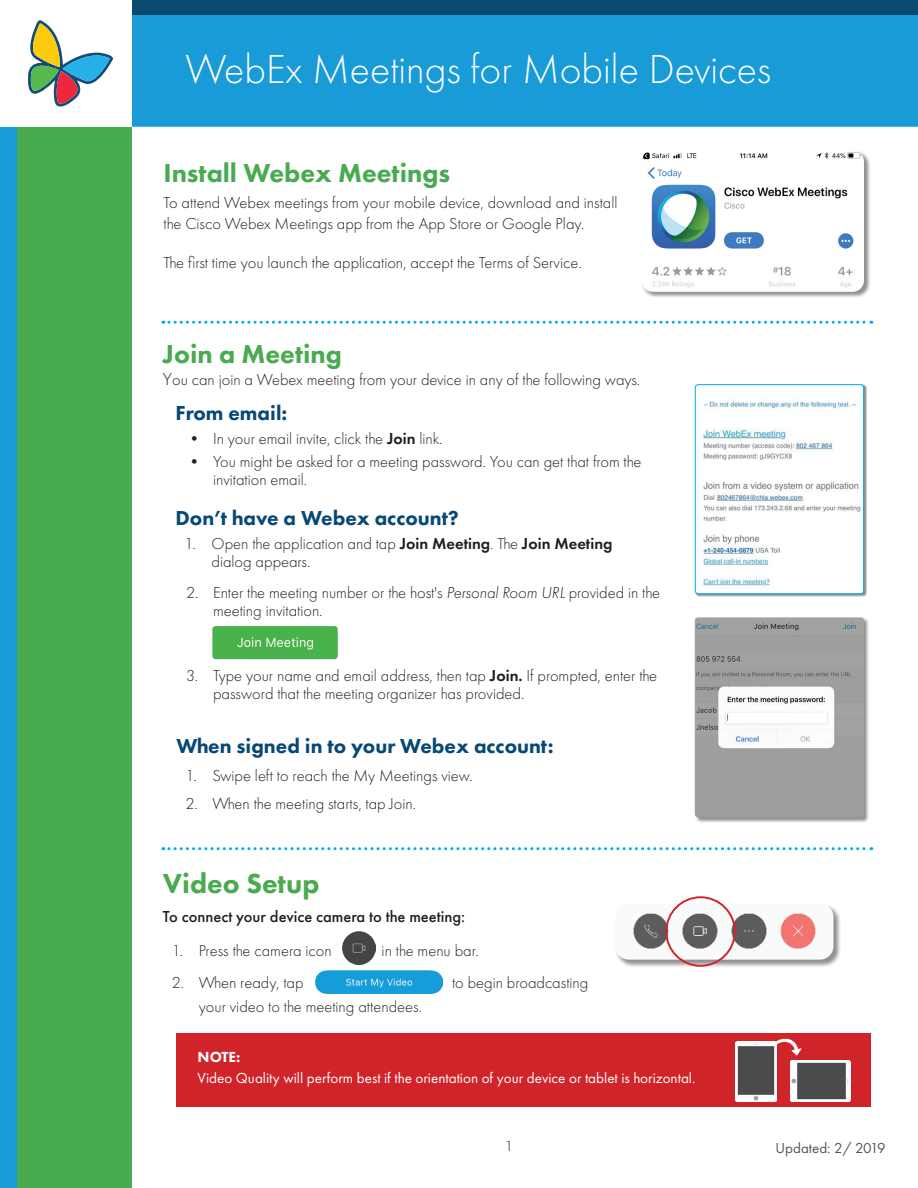
<style>
.page{position:relative;width:918px;height:1188px;background:#fff}
.page>*{position:absolute;margin:0;border:0;box-sizing:border-box;transform-origin:0 0}
.t1{font:300 42px "Futura PT";color:#fff}
.t2{font:800 28.5px "Futura PT";color:#48ab50}
.t3{font:800 27px "Futura PT";color:#48ab50}
.t4{font:800 21px "Futura PT";color:#084876}
.t5{font:300 16.5px/18px "Futura PT";color:#231f20}
.t6{font:500 16.5px "Futura PT";color:#231f20}
.t7{font:15.15px "Futura PT";color:#fff}
.t8{font:800 15.15px "Futura PT";color:#fff}
.t9{font:15px "Futura PT";color:#545557}
.t10{font:15px "Futura PT";color:#69696c}
.s1{font-size:18px}
.s2{font-weight:600}
.s3{font-style:italic}
</style>
<div class="page">
<div style="left:0;top:127px;width:132px;height:1061px;background:#48ab50"></div>
<div style="left:0;top:127px;width:17px;height:1060px;background:#199bd8"></div>
<div style="left:132px;top:0;width:786px;height:127px;background:#199bd8;border:2px solid #199bd8"></div>
<div style="left:133px;top:0;width:785px;height:14px;background:#0a4a70"></div>
<svg style="left:28px;top:20px;width:85px;height:87px"></svg>
<div style="left:641px;top:150px;width:230px;height:149px;background:#231f20;opacity:.5"></div>
<img style="left:642px;top:150px;width:222px;height:142px">
<img style="left:212px;top:626px;width:126px;height:33px">
<div style="left:695px;top:617px;width:175px;height:206px;background:#231f20;opacity:.5"></div>
<img style="left:695px;top:617px;width:169px;height:200px">
<div style="left:695px;top:385px;width:172px;height:212px;background:#231f20;opacity:.5"></div>
<img style="left:695px;top:386px;width:169px;height:208px">
<div style="left:695px;top:384px;width:169px;height:210px;border:1px solid #00aeef;border-radius:3px"></div>
<div style="left:176px;top:1034px;width:695px;height:73px;background:#d1232a"></div>
<img style="left:791px;top:1060px;width:60px;height:41px">
<svg style="left:777px;top:1038px;width:25px;height:18px"></svg>
<img style="left:736px;top:1041px;width:41px;height:60px">
<div style="left:615px;top:903px;width:226px;height:65px;background:#231f20;opacity:.5"></div>
<img style="left:615px;top:903px;width:219px;height:57px">
<div style="left:665px;top:896px;width:71px;height:71px;border:2px solid #d1232a;border-radius:50%"></div>
<img style="left:343px;top:932px;width:32px;height:32px">
<img style="left:315px;top:970px;width:127px;height:24px">
<svg style="left:163px;top:321px;width:709px;height:3px"></svg>
<svg style="left:163px;top:847px;width:709px;height:3px"></svg>
<h1 class="t1" style="left:185px;top:45px;width:587px">WebEx Meetings for Mobile Devices</h1>
<h3 class="t3" style="left:164px;top:156px;width:288px">Install Webex Meetings</h3>
<p class="t5" style="left:164px;top:192px;width:455px;line-height:21px">To attend Webex meetings from your mobile device, download and install the Cisco Webex Meetings app from the App Store or Google Play.</p>
<p class="t5" style="left:164px;top:253px;width:420px">The first time you launch the application, accept the Terms of Service.</p>
<h3 class="t3" style="left:163px;top:337px;width:181px">Join a Meeting</h3>
<p class="t5" style="left:163px;top:370px;width:479px"><span class="s1">Y</span>ou can join a Webex meeting from your device in any of the following ways.</p>
<p class="t4" style="left:176px;top:400px;width:113px">From email:</p>
<p class="t5" style="left:186px;top:430px;width:258px">• In your email invite, click the <span class="s2">Join</span> link.</p>
<p class="t5" style="left:213px;top:453px;width:430px;text-indent:-27px">• You might be asked for a meeting password. You can get that from the invitation email.</p>
<p class="t4" style="left:176px;top:505px;width:285px">Don’t have a Webex account?</p>
<p class="t5" style="left:212px;top:534px;width:402px;text-indent:-27px">1. Open the application and tap <span class="s2">Join Meeting</span>. The <span class="s2">Join Meeting </span>dialog appears.</p>
<p class="t5" style="left:213px;top:584px;width:449px;text-indent:-27px">2. Enter the meeting number or the host's <span class="s3">Personal Room URL</span> provided in the meeting invitation.</p>
<p class="t5" style="left:213px;top:666px;width:446px;text-indent:-27px">3. Type your name and email address, then tap <span class="s2">Join.</span> If prompted, enter the password that the meeting organizer has provided.</p>
<p class="t4" style="left:176px;top:733px;width:379px">When signed in to your Webex account:</p>
<p class="t5" style="left:185px;top:766px;width:289px">1. Swipe left to reach the My Meetings view.</p>
<p class="t5" style="left:185px;top:795px;width:232px">2. When the meeting starts, tap Join.</p>
<h2 class="t2" style="left:163px;top:865px;width:158px">Video Setup</h2>
<p class="t6" style="left:163px;top:906px;width:304px">To connect your device camera to the meeting:</p>
<p class="t5" style="left:172px;top:942px;width:161px">1. Press the camera icon</p>
<p class="t5" style="left:382px;top:942px;width:99px">in the menu bar.</p>
<p class="t5" style="left:172px;top:974px;width:133px">2. When ready, tap</p>
<p class="t5" style="left:452px;top:974px;width:138px">to begin broadcasting</p>
<p class="t5" style="left:199px;top:998px;width:225px">your video to the meeting attendees.</p>
<p class="t8" style="left:198px;top:1047px;width:44px">NOTE:</p>
<p class="t7" style="left:198px;top:1069px;width:499px">Video Quality will perform best if the orientation of your device or tablet is horizontal.</p>
<p class="t10" style="left:505px;top:1137px;width:10px">1</p>
<p class="t9" style="left:776px;top:1139px;width:112px">Updated: 2/ 2019</p>
</div>
